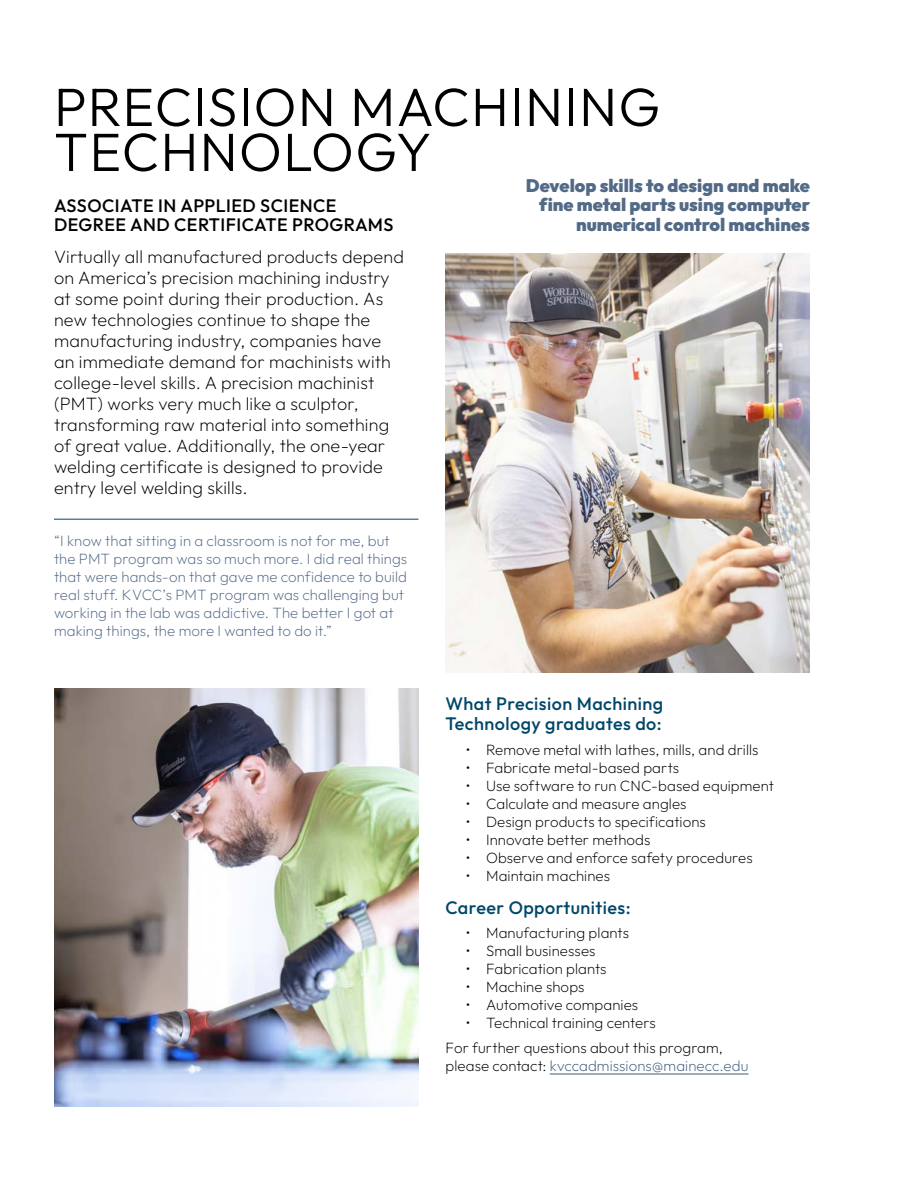
<style>
.page{position:relative;width:918px;height:1188px;background:#fff}
.page>*{position:absolute;margin:0;border:0;box-sizing:border-box;transform-origin:0 0}
.t1{font:300 54px/45px "Outfit";letter-spacing:.025em;color:#000}
.t2{font:200 18px/21px "Outfit";letter-spacing:.01em;color:#000}
.t3{font:900 18px/19.5px "Outfit";color:#536a87;text-align:right}
.t4{font:500 18px/19.5px "Outfit";letter-spacing:.025em;color:#004769}
.t5{font:500 18px/19.5px "Outfit";letter-spacing:.025em;color:#000}
.t6{font:200 15px/24.8px "Outfit";letter-spacing:.005em;color:#000}
.t7{font:200 15px/18px "Outfit";letter-spacing:.005em;color:#536a87}
.t8{font:200 15px "Outfit";letter-spacing:.005em;color:#3e5d7c}
.s1{color:#000}
</style>
<div class="page">
<hr style="left:54px;top:519px;width:364px;height:1px;background:#004769">
<hr style="left:550px;top:1074px;width:198px;height:1px;background:#3e5d7c">
<img style="left:54px;top:689px;width:364px;height:418px">
<img style="left:446px;top:253px;width:364px;height:419px">
<h1 class="t1" style="left:54px;top:86px;width:608px">PRECISION MACHINING<br>TECHNOLOGY</h1>
<p class="t5" style="left:54px;top:196px;width:341px">ASSOCIATE IN APPLIED SCIENCE<br>DEGREE AND CERTIFICATE PROGRAMS</p>
<p class="t2" style="left:54px;top:247px;width:351px">Virtually all manufactured products depend on America’s precision machining industry at some point during their production. As new technologies continue to shape the manufacturing industry, companies have an immediate demand for machinists with college-level skills. A precision machinist (PMT) works very much like a sculptor, transforming raw material into something of great value. Additionally, the one-year welding certificate is designed to provide entry level welding skills.</p>
<p class="t7" style="left:54px;top:532px;width:355px">“I know that sitting in a classroom is not for me, but the PMT program was so much more. I did real things that were hands-on that gave me confidence to build real stuff. KVCC’s PMT program was challenging but working in the lab was addictive. The better I got at making things, the more I wanted to do it.”</p>
<p class="t3" style="left:526px;top:177px;width:286px">Develop skills to design and make fine metal parts using computer numerical control machines</p>
<p class="t4" style="left:446px;top:695px;width:219px">What Precision Machining<br>Technology graduates do:</p>
<p class="t6" style="left:466px;top:737px;width:294px">• Remove metal with lathes, mills, and drills</p>
<p class="t6" style="left:466px;top:755px;width:215px">• Fabricate metal-based parts</p>
<p class="t6" style="left:466px;top:773px;width:310px">• Use software to run CNC-based equipment</p>
<p class="t6" style="left:466px;top:791px;width:222px">• Calculate and measure angles</p>
<p class="t6" style="left:466px;top:809px;width:242px">• Design products to specifications</p>
<p class="t6" style="left:466px;top:827px;width:186px">• Innovate better methods</p>
<p class="t6" style="left:466px;top:845px;width:288px">• Observe and enforce safety procedures</p>
<p class="t6" style="left:466px;top:863px;width:146px">• Maintain machines</p>
<p class="t4" style="left:446px;top:898px;width:187px">Career Opportunities:</p>
<p class="t6" style="left:466px;top:921px;width:165px">• Manufacturing plants</p>
<p class="t6" style="left:466px;top:939px;width:131px">• Small businesses</p>
<p class="t6" style="left:466px;top:957px;width:142px">• Fabrication plants</p>
<p class="t6" style="left:466px;top:975px;width:120px">• Machine shops</p>
<p class="t6" style="left:466px;top:993px;width:174px">• Automotive companies</p>
<p class="t6" style="left:446px;top:1011px;width:279px;text-indent:20px">• Technical training centers<br>For further questions about this program,</p>
<p class="t8" style="left:446px;top:1057px;width:304px"><span class="s1">please contact:</span> kvccadmissions@mainecc.edu</p>
</div>
